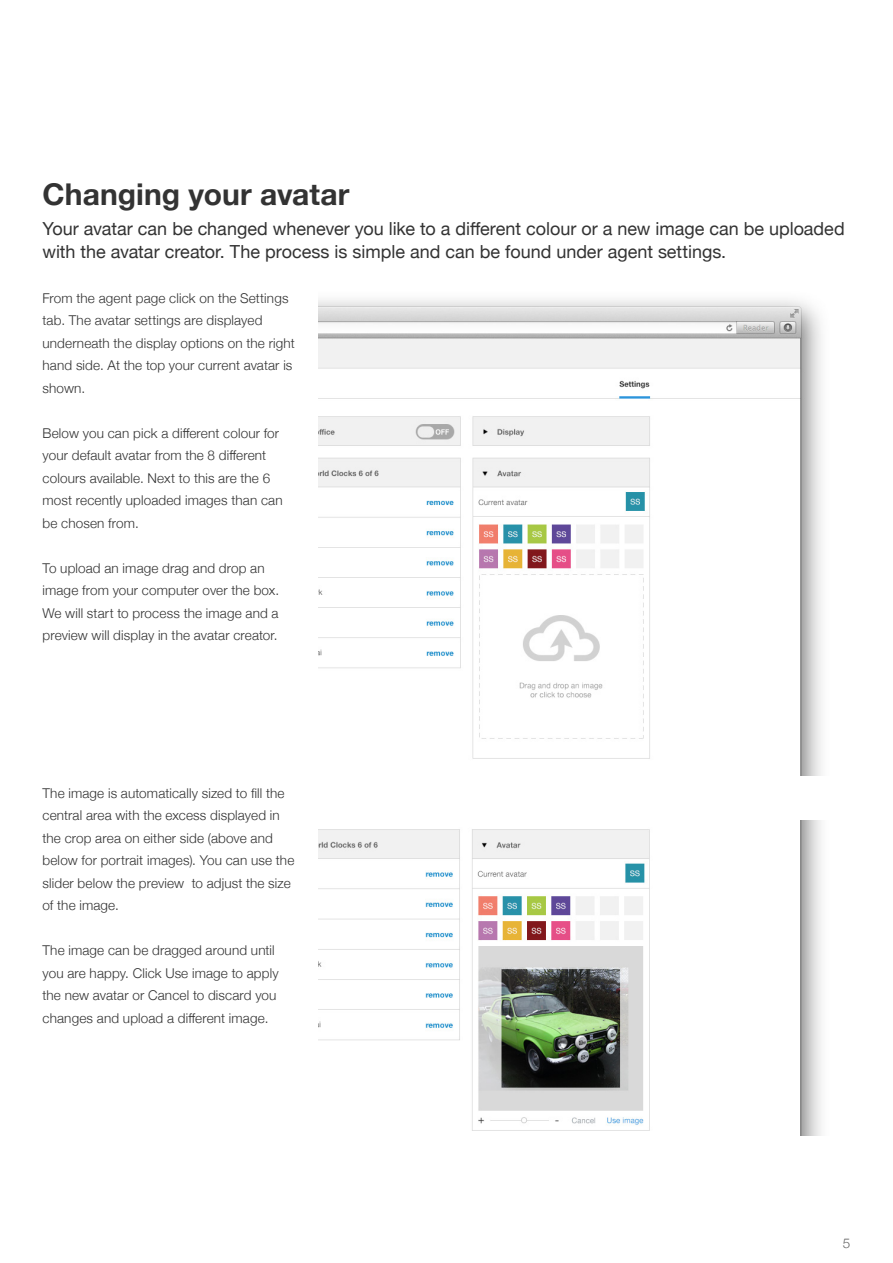
<style>
.page{position:relative;width:893px;height:1263px;background:#fff}
.page>*{position:absolute;margin:0;border:0;box-sizing:border-box;transform-origin:0 0}
.Heading{font:700 30px "Helvetica Neue";color:#333}
.Lead_paragraph{font:18px/22.5px "Helvetica Neue";color:#333}
.t1{font:300 13.5px/22.5px "Helvetica Neue";letter-spacing:.01em;color:#333}
.t2{font:300 13.5px "Helvetica Neue";color:#666}
</style>
<div class="page">
<img style="left:319px;top:300px;width:502px;height:475px">
<img style="left:319px;top:820px;width:502px;height:315px">
<p class="Heading" style="left:43px;top:171px;width:309px">Changing your avatar</p>
<p class="Lead_paragraph" style="left:43px;top:218px;width:804px">Your avatar can be changed whenever you like to a different colour or a new image can be uploaded with the avatar creator. The process is simple and can be found under agent settings.</p>
<p class="t1" style="left:43px;top:286px;width:254px">From the agent page click on the Settings tab. The avatar settings are displayed underneath the display options on the right hand side. At the top your current avatar is shown.</p>
<p class="t1" style="left:43px;top:421px;width:242px">Below you can pick a different colour for your default avatar from the 8 different colours available. Next to this are the 6 most recently uploaded images than can be chosen from.</p>
<p class="t1" style="left:43px;top:556px;width:238px">To upload an image drag and drop an image from your computer over the box.<br>We will start to process the image and a preview will display in the avatar creator.</p>
<p class="t1" style="left:43px;top:781px;width:253px">The image is automatically sized to fill the central area with the excess displayed in the crop area on either side (above and below for portrait images). You can use the slider below the preview to adjust the size of the image.</p>
<p class="t1" style="left:43px;top:938px;width:238px">The image can be dragged around until you are happy. Click Use image to apply the new avatar or Cancel to discard you changes and upload a different image.</p>
<p class="t2" style="left:843px;top:1232px;width:9px">5</p>
</div>
